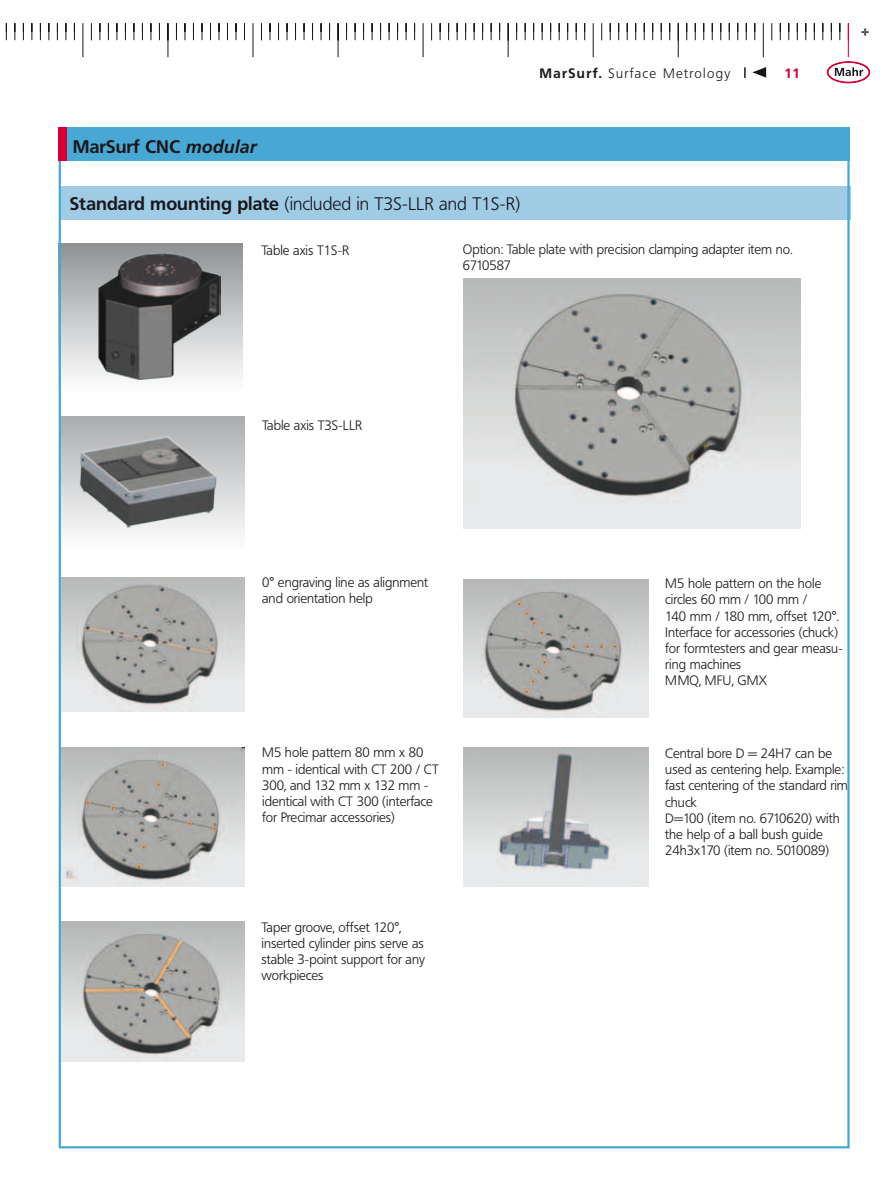
<style>
.page{position:relative;width:893px;height:1191px;background:#fff}
.page>*{position:absolute;margin:0;border:0;box-sizing:border-box;transform-origin:0 0}
.t1{font:300 18px "Frutiger BQ";color:#1a171c}
.t2{font:700 18px "Frutiger BQ";color:#1a171c}
.t3{font:18px "Digital ICG";color:#1a171c}
.t4{font:300 13.5px/16.2px "Frutiger BQ";color:#1a171c}
.t5{font:300 13.5px "Frutiger BQ";letter-spacing:.1em;color:#1a171c}
.t6{font:700 13.5px "Frutiger BQ";color:#d40032}
.s1{font-weight:700}
.s2{font-family:"Frutiger CE";font-style:italic}
</style>
<div class="page">
<div style="left:60px;top:186px;width:791px;height:34px;background:#9fcbe5"></div>
<div style="left:60px;top:128px;width:790px;height:33px;background:#49a8d3"></div>
<div style="left:59px;top:244px;width:183px;height:148px;background:linear-gradient(to bottom,#919295,#fff)"></div>
<img style="left:97px;top:252px;width:123px;height:128px">
<div style="left:60px;top:417px;width:184px;height:134px;background:linear-gradient(to bottom,#acadaf,#fefeff)"></div>
<img style="left:62px;top:417px;width:177px;height:128px">
<img style="left:463px;top:279px;width:337px;height:249px">
<img style="left:62px;top:577px;width:182px;height:135px">
<img style="left:62px;top:747px;width:182px;height:139px">
<img style="left:62px;top:921px;width:182px;height:140px">
<img style="left:463px;top:579px;width:185px;height:139px">
<img style="left:463px;top:747px;width:185px;height:139px">
<svg style="left:5px;top:23px;width:865px;height:60px"></svg>
<div style="left:59px;top:128px;width:8px;height:33px;background:#d40032"></div>
<p class="t5" style="left:539px;top:65px;width:192px"><span class="s1">MarSurf.</span> Surface Metrology</p>
<p class="t6" style="left:784px;top:65px;width:17px">11</p>
<h1 class="t2" style="left:73px;top:135px;width:185px">MarSurf CNC <span class="s2">modular</span></h1>
<h1 class="t1" style="left:70px;top:194px;width:452px"><span class="s1">Standard mounting plate</span> (included in T3S-LLR and T1S-R)</h1>
<p class="t4" style="left:261px;top:242px;width:88px">Table axis T1S-R</p>
<p class="t4" style="left:463px;top:241px;width:331px">Option: Table plate with precision clamping adapter item no.<br>6710587</p>
<h1 class="t3" style="left:860px;top:19px;width:11px">+</h1>
<p class="t4" style="left:262px;top:418px;width:101px">Table axis T3S-LLR</p>
<p class="t4" style="left:262px;top:574px;width:167px">0° engraving line as alignment and orientation help</p>
<p class="t4" style="left:262px;top:744px;width:178px">M5 hole pattern 80 mm x 80 mm - identical with CT 200 / CT<br>300, and 132 mm x 132 mm - identical with CT 300 (interface for Precimar accessories)</p>
<p class="t4" style="left:261px;top:919px;width:165px">Taper groove, offset 120°, inserted cylinder pins serve as stable 3-point support for any workpieces</p>
<p class="t4" style="left:665px;top:575px;width:179px">M5 hole pattern on the hole circles 60 mm / 100 mm /<br>140 mm / 180 mm, offset 120°.<br>Interface for accessories (chuck) for formtesters and gear measu&shy;ring machines<br>MMQ, MFU, GMX</p>
<p class="t4" style="left:665px;top:745px;width:184px">Central bore D = 24H7 can be used as centering help. Example: fast centering of the standard rim chuck<br>D=100 (item no. 6710620) with the help of a ball bush guide<br>24h3x170 (item no. 5010089)</p>
</div>
